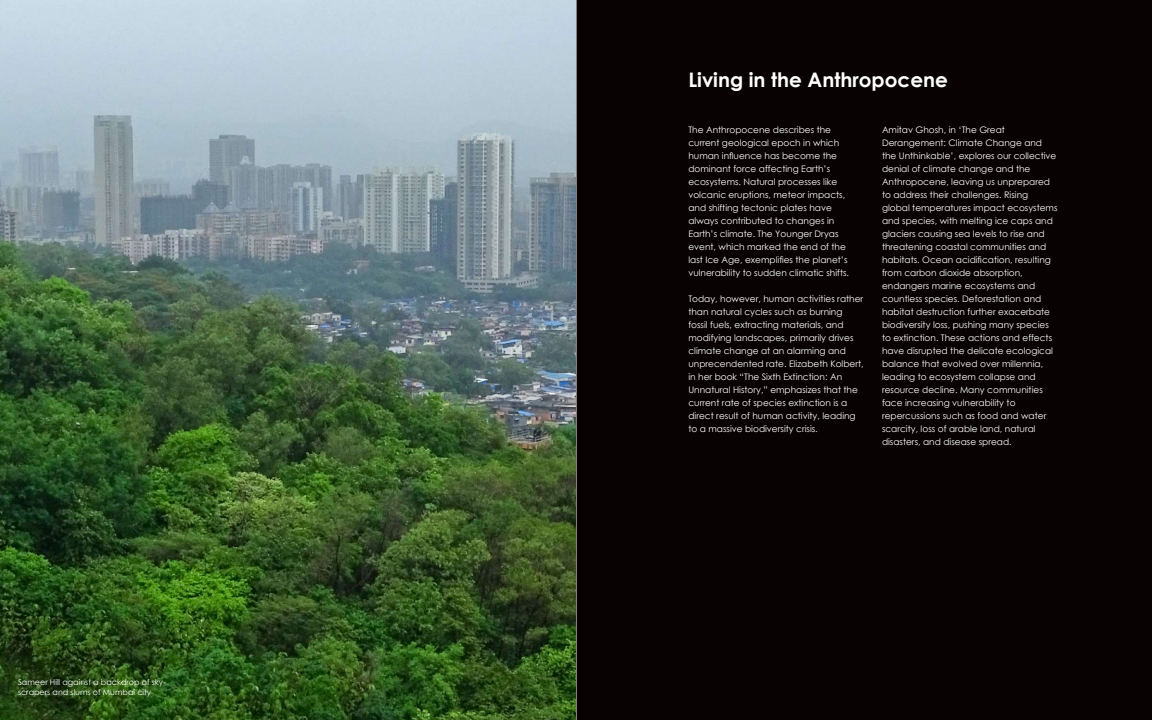
<style>
.page{position:relative;width:1152px;height:720px;background:#fff}
.page>*{position:absolute;margin:0;border:0;box-sizing:border-box;transform-origin:0 0}
.t1{font:700 20px "Century Gothic";color:#fff}
.t2{font:9px/13px "Century Gothic";color:#fff}
.t3{font:8px/9.6px "Century Gothic";color:#fff}
</style>
<div class="page">
<img style="left:0;top:0;width:576px;height:720px">
<div style="left:576px;top:0;width:576px;height:720px;background:#080302"></div>
<p class="t3" style="left:18px;top:677px;width:149px">Sameer Hill against a backdrop of sky&shy;scrapers and slums of Mumbai city</p>
<h1 class="t1" style="left:688px;top:65px;width:261px">Living in the Anthropocene</h1>
<p class="t2" style="left:688px;top:123px;width:162px">The Anthropocene describes the current geological epoch in which human influence has become the dominant force affecting Earth’s ecosystems. Natural processes like volcanic eruptions, meteor impacts, and shifting tectonic plates have always contributed to changes in Earth’s climate. The Younger Dryas event, which marked the end of the last Ice Age, exemplifies the planet’s vulnerability to sudden climatic shifts.</p>
<p class="t2" style="left:688px;top:292px;width:177px">Today, however, human activities rather than natural cycles such as burning fossil fuels, extracting materials, and modifying landscapes, primarily drives climate change at an alarming and unprecendented rate. Elizabeth Kolbert, in her book “The Sixth Extinction: An Unnatural History,” emphasizes that the current rate of species extinction is a direct result of human activity, leading to a massive biodiversity crisis.</p>
<p class="t2" style="left:882px;top:123px;width:177px">Amitav Ghosh, in ‘The Great Derangement: Climate Change and the Unthinkable’, explores our collective denial of climate change and the Anthropocene, leaving us unprepared to address their challenges. Rising global temperatures impact ecosystems and species, with melting ice caps and glaciers causing sea levels to rise and threatening coastal communities and habitats. Ocean acidification, resulting from carbon dioxide absorption, endangers marine ecosystems and countless species. Deforestation and habitat destruction further exacerbate biodiversity loss, pushing many species to extinction. These actions and effects have disrupted the delicate ecological balance that evolved over millennia, leading to ecosystem collapse and resource decline. Many communities face increasing vulnerability to repercussions such as food and water scarcity, loss of arable land, natural disasters, and disease spread.</p>
</div>
